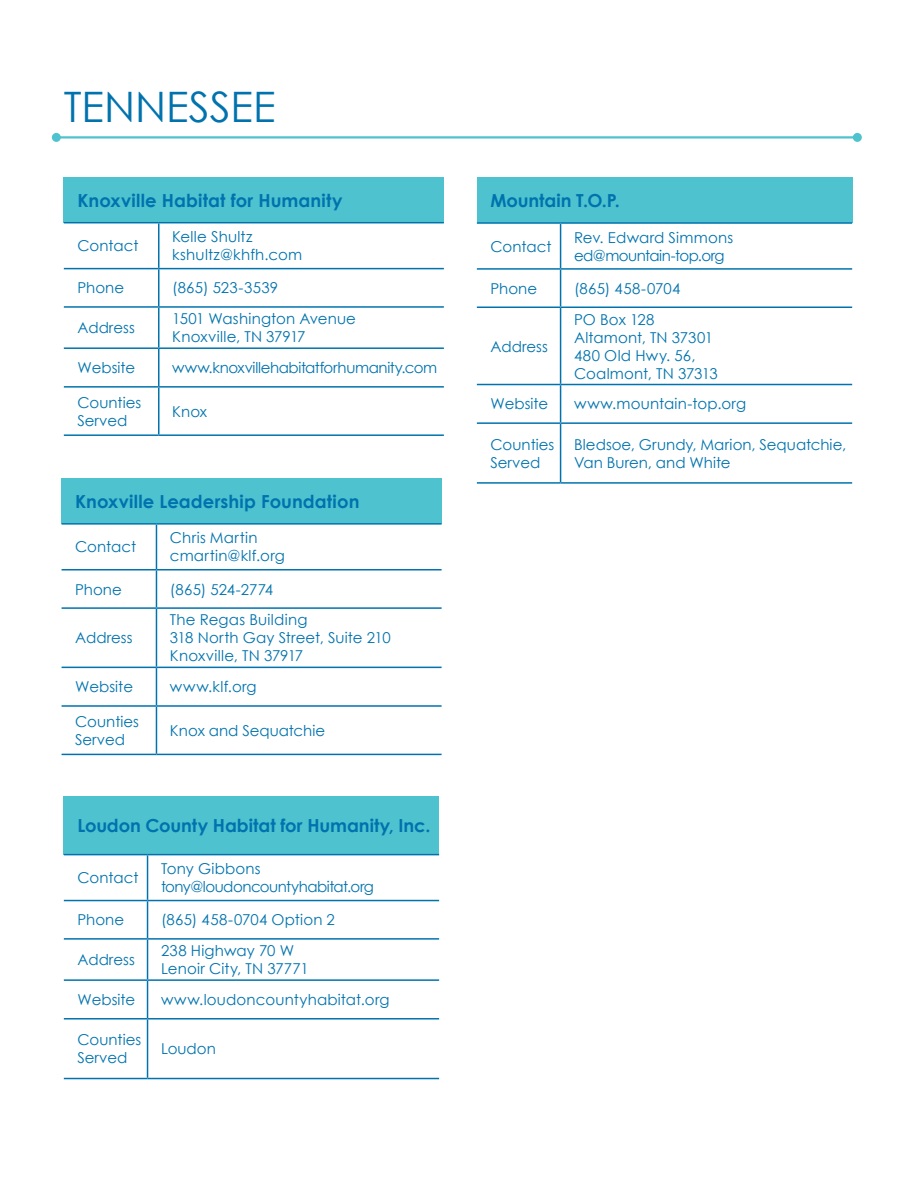
<style>
.page{position:relative;width:918px;height:1188px;background:#fff}
.page>*{position:absolute;margin:0;border:0;box-sizing:border-box;transform-origin:0 0}
.t1{font:42px "Century Gothic";color:#0073ae}
.t2{font:700 18px "Century Gothic";letter-spacing:.005em;color:#0073ae}
.t3{font:15px/18px "Century Gothic";color:#0073ae}
.t4{font:15px/18px "Century Gothic";letter-spacing:-.035em;color:#0073ae}
.t5{font:15px/18px "Century Gothic";letter-spacing:-.02em;color:#0073ae}
.t6{font:15px "Century Gothic";letter-spacing:-.025em;color:#0073ae}
.t7{font:15px/18px "Century Gothic";letter-spacing:.02em;color:#0073ae}
.t8{font:15px "Century Gothic";letter-spacing:.025em;color:#0073ae}
</style>
<div class="page">
<hr style="left:56px;top:136px;width:801px;height:3px;background:#4ec3cf">
<div style="left:52px;top:133px;width:9px;height:9px;background:#4ec3cf;border-radius:50%"></div>
<div style="left:853px;top:133px;width:9px;height:9px;background:#4ec3cf;border-radius:50%"></div>
<div style="left:64px;top:178px;width:380px;height:45px;background:#4ec3cf"></div>
<svg style="left:64px;top:223px;width:380px;height:47px"></svg>
<hr style="left:158px;top:223px;width:2px;height:45px;background:#0073ae">
<hr style="left:158px;top:269px;width:2px;height:37px;background:#0073ae">
<hr style="left:158px;top:308px;width:2px;height:39px;background:#0073ae">
<hr style="left:158px;top:349px;width:2px;height:37px;background:#0073ae">
<hr style="left:158px;top:388px;width:2px;height:46px;background:#0073ae">
<hr style="left:64px;top:222px;width:95px;height:1px;background:#0073ae">
<hr style="left:159px;top:222px;width:285px;height:1px;background:#0073ae">
<hr style="left:64px;top:268px;width:95px;height:1px;background:#0073ae">
<hr style="left:159px;top:268px;width:285px;height:1px;background:#0073ae">
<hr style="left:64px;top:306px;width:95px;height:2px;background:#0073ae">
<hr style="left:159px;top:306px;width:285px;height:2px;background:#0073ae">
<hr style="left:64px;top:347px;width:95px;height:2px;background:#0073ae">
<hr style="left:159px;top:347px;width:285px;height:2px;background:#0073ae">
<hr style="left:64px;top:386px;width:95px;height:2px;background:#0073ae">
<hr style="left:64px;top:434px;width:95px;height:2px;background:#0073ae">
<hr style="left:159px;top:386px;width:285px;height:2px;background:#0073ae">
<hr style="left:159px;top:434px;width:285px;height:2px;background:#0073ae">
<div style="left:62px;top:479px;width:380px;height:45px;background:#4ec3cf"></div>
<svg style="left:62px;top:525px;width:380px;height:229px"></svg>
<hr style="left:156px;top:525px;width:1px;height:44px;background:#0073ae">
<hr style="left:156px;top:571px;width:1px;height:36px;background:#0073ae">
<hr style="left:156px;top:609px;width:1px;height:58px;background:#0073ae">
<hr style="left:156px;top:668px;width:1px;height:37px;background:#0073ae">
<hr style="left:156px;top:707px;width:1px;height:47px;background:#0073ae">
<hr style="left:62px;top:523px;width:94px;height:2px;background:#0073ae">
<hr style="left:156px;top:523px;width:286px;height:2px;background:#0073ae">
<hr style="left:62px;top:569px;width:94px;height:2px;background:#0073ae">
<hr style="left:156px;top:569px;width:286px;height:2px;background:#0073ae">
<hr style="left:62px;top:607px;width:94px;height:2px;background:#0073ae">
<hr style="left:156px;top:607px;width:286px;height:2px;background:#0073ae">
<hr style="left:62px;top:667px;width:94px;height:1px;background:#0073ae">
<hr style="left:156px;top:667px;width:286px;height:1px;background:#0073ae">
<hr style="left:62px;top:705px;width:94px;height:2px;background:#0073ae">
<hr style="left:62px;top:754px;width:94px;height:1px;background:#0073ae">
<hr style="left:156px;top:705px;width:286px;height:2px;background:#0073ae">
<hr style="left:156px;top:754px;width:286px;height:1px;background:#0073ae">
<div style="left:64px;top:796px;width:375px;height:59px;background:#4ec3cf"></div>
<svg style="left:64px;top:855px;width:375px;height:223px"></svg>
<hr style="left:147px;top:855px;width:1px;height:45px;background:#0073ae">
<hr style="left:147px;top:901px;width:1px;height:37px;background:#0073ae">
<hr style="left:147px;top:940px;width:1px;height:39px;background:#0073ae">
<hr style="left:147px;top:981px;width:1px;height:37px;background:#0073ae">
<hr style="left:147px;top:1020px;width:1px;height:58px;background:#0073ae">
<hr style="left:64px;top:854px;width:84px;height:1px;background:#0073ae">
<hr style="left:148px;top:854px;width:291px;height:1px;background:#0073ae">
<hr style="left:64px;top:900px;width:84px;height:1px;background:#0073ae">
<hr style="left:148px;top:900px;width:291px;height:1px;background:#0073ae">
<hr style="left:64px;top:938px;width:84px;height:2px;background:#0073ae">
<hr style="left:148px;top:938px;width:291px;height:2px;background:#0073ae">
<hr style="left:64px;top:979px;width:84px;height:2px;background:#0073ae">
<hr style="left:148px;top:979px;width:291px;height:2px;background:#0073ae">
<hr style="left:64px;top:1018px;width:84px;height:2px;background:#0073ae">
<hr style="left:64px;top:1078px;width:84px;height:1px;background:#0073ae">
<hr style="left:148px;top:1018px;width:291px;height:2px;background:#0073ae">
<hr style="left:148px;top:1078px;width:291px;height:1px;background:#0073ae">
<div style="left:477px;top:178px;width:375px;height:45px;background:#4ec3cf"></div>
<svg style="left:477px;top:224px;width:375px;height:258px"></svg>
<hr style="left:560px;top:224px;width:1px;height:44px;background:#0073ae">
<hr style="left:560px;top:270px;width:1px;height:37px;background:#0073ae">
<hr style="left:560px;top:308px;width:1px;height:76px;background:#0073ae">
<hr style="left:560px;top:385px;width:1px;height:37px;background:#0073ae">
<hr style="left:560px;top:424px;width:1px;height:58px;background:#0073ae">
<hr style="left:477px;top:222px;width:84px;height:2px;background:#0073ae">
<hr style="left:561px;top:222px;width:291px;height:2px;background:#0073ae">
<hr style="left:477px;top:268px;width:84px;height:2px;background:#0073ae">
<hr style="left:561px;top:268px;width:291px;height:2px;background:#0073ae">
<hr style="left:477px;top:307px;width:84px;height:1px;background:#0073ae">
<hr style="left:561px;top:307px;width:291px;height:1px;background:#0073ae">
<hr style="left:477px;top:384px;width:84px;height:1px;background:#0073ae">
<hr style="left:561px;top:384px;width:291px;height:1px;background:#0073ae">
<hr style="left:477px;top:422px;width:84px;height:2px;background:#0073ae">
<hr style="left:477px;top:482px;width:84px;height:2px;background:#0073ae">
<hr style="left:561px;top:422px;width:291px;height:2px;background:#0073ae">
<hr style="left:561px;top:482px;width:291px;height:2px;background:#0073ae">
<p class="t1" style="left:64px;top:81px;width:213px">TENNESSEE</p>
<p class="t2" style="left:77px;top:189px;width:267px">Knoxville Habitat for Humanity</p>
<p class="t3" style="left:77px;top:237px;width:63px">Contact</p>
<p class="t3" style="left:172px;top:228px;width:131px">Kelle Shultz kshultz@khfh.com</p>
<p class="t3" style="left:77px;top:279px;width:48px">Phone</p>
<p class="t3" style="left:172px;top:279px;width:107px">(865) 523-3539</p>
<p class="t3" style="left:77px;top:319px;width:59px">Address</p>
<p class="t3" style="left:172px;top:310px;width:185px">1501 Washington Avenue<br>Knoxville, TN 37917</p>
<p class="t3" style="left:77px;top:359px;width:60px">Website</p>
<p class="t6" style="left:172px;top:359px;width:267px">www.knoxvillehabitatforhumanity.com</p>
<p class="t3" style="left:77px;top:393px;width:65px">Counties<br>Served</p>
<p class="t3" style="left:172px;top:402px;width:36px">Knox</p>
<p class="t2" style="left:75px;top:490px;width:286px">Knoxville Leadership Foundation</p>
<p class="t3" style="left:75px;top:538px;width:63px">Contact</p>
<p class="t7" style="left:170px;top:529px;width:116px">Chris Martin cmartin@klf.org</p>
<p class="t3" style="left:75px;top:580px;width:48px">Phone</p>
<p class="t3" style="left:170px;top:580px;width:105px">(865) 524-2774</p>
<p class="t3" style="left:75px;top:629px;width:59px">Address</p>
<p class="t3" style="left:170px;top:611px;width:222px">The Regas Building<br>318 North Gay Street, Suite 210<br>Knoxville, TN 37917</p>
<p class="t3" style="left:75px;top:678px;width:60px">Website</p>
<p class="t8" style="left:170px;top:678px;width:88px">www.klf.org</p>
<p class="t3" style="left:75px;top:712px;width:65px">Counties<br>Served</p>
<p class="t3" style="left:170px;top:721px;width:157px">Knox and Sequatchie</p>
<p class="t2" style="left:77px;top:814px;width:355px">Loudon County Habitat for Humanity, Inc.</p>
<p class="t3" style="left:77px;top:869px;width:63px">Contact</p>
<p class="t4" style="left:161px;top:860px;width:214px">Tony Gibbons tony@loudoncountyhabitat.org</p>
<p class="t3" style="left:77px;top:911px;width:48px">Phone</p>
<p class="t3" style="left:161px;top:911px;width:175px">(865) 458-0704 Option 2</p>
<p class="t3" style="left:77px;top:950px;width:59px">Address</p>
<p class="t3" style="left:161px;top:941px;width:149px">238 Highway 70 W<br>Lenoir City, TN 37771</p>
<p class="t3" style="left:77px;top:990px;width:60px">Website</p>
<p class="t3" style="left:161px;top:990px;width:230px">www.loudoncountyhabitat.org</p>
<p class="t3" style="left:77px;top:1031px;width:65px">Counties<br>Served</p>
<p class="t3" style="left:161px;top:1040px;width:56px">Loudon</p>
<p class="t2" style="left:490px;top:189px;width:131px">Mountain T.O.P.</p>
<p class="t3" style="left:490px;top:237px;width:63px">Contact</p>
<p class="t5" style="left:574px;top:228px;width:161px">Rev. Edward Simmons ed@mountain-top.org</p>
<p class="t3" style="left:490px;top:279px;width:48px">Phone</p>
<p class="t8" style="left:574px;top:279px;width:108px">(865) 458-0704</p>
<p class="t3" style="left:490px;top:337px;width:59px">Address</p>
<p class="t3" style="left:574px;top:310px;width:145px">PO Box 128<br>Altamont, TN 37301<br>480 Old Hwy. 56,<br>Coalmont, TN 37313</p>
<p class="t3" style="left:490px;top:395px;width:60px">Website</p>
<p class="t3" style="left:574px;top:395px;width:174px">www.mountain-top.org</p>
<p class="t3" style="left:490px;top:435px;width:65px">Counties<br>Served</p>
<p class="t3" style="left:574px;top:435px;width:274px">Bledsoe, Grundy, Marion, Sequatchie,<br>Van Buren, and White</p>
</div>
